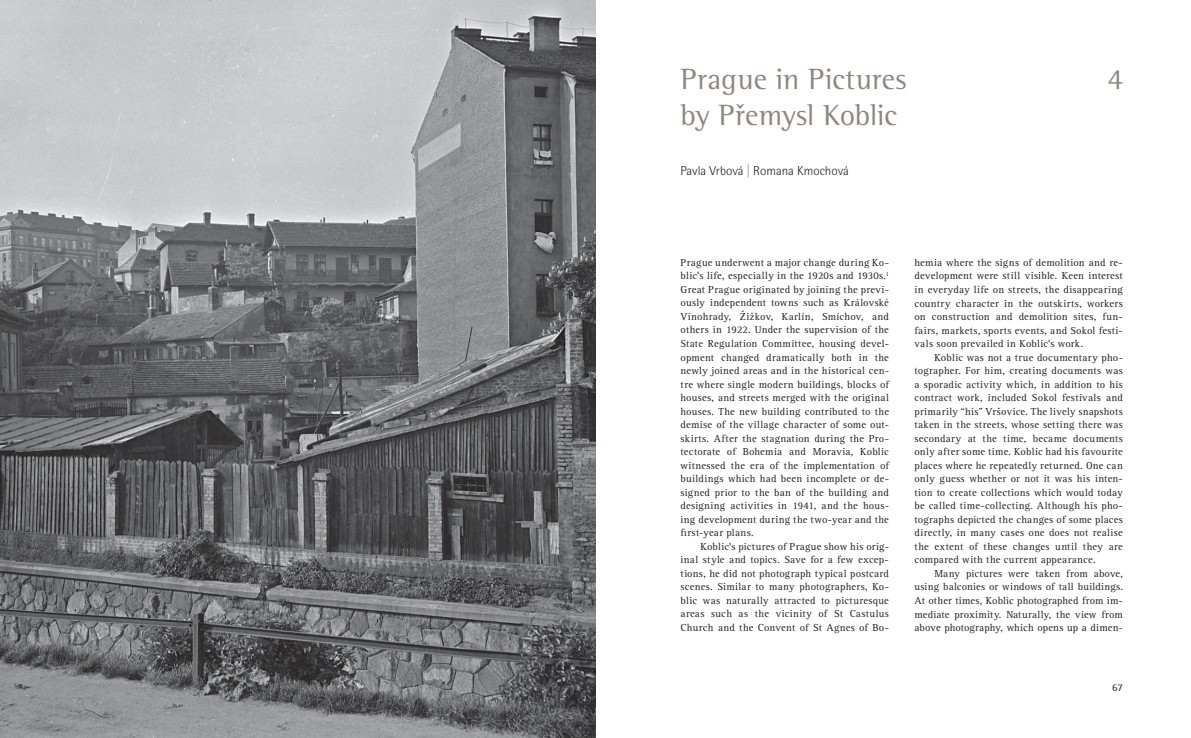
<style>
.page{position:relative;width:1191px;height:738px;background:#fff}
.page>*{position:absolute;margin:0;border:0;box-sizing:border-box;transform-origin:0 0}
.t1{font:30px/36px "Rotis Semi Serif Pro";letter-spacing:.005em;color:#8f877e}
.t2{font:300 13px "Rotis Semi Sans Pro";color:#231f20}
.t3{font:10.5px "Rotis Serif Pro";letter-spacing:.02em;color:#231f20}
.s1{color:#8f877e}
</style>
<div class="page">
<img style="left:0;top:0;width:595px;height:737px">
<p class="t1" style="left:680px;top:64px;width:227px">Prague in Pictures by Přemysl Koblic</p>
<p class="t1" style="left:1107px;top:64px;width:17px">4</p>
<p class="t2" style="left:680px;top:165px;width:170px">Pavla Vrbová <span class="s1">|</span> Romana Kmochová</p>
<p class="t3" style="left:680px;top:258px;width:210px">Prague underwent a major change during Ko-</p>
<p class="t3" style="left:680px;top:271px;width:210px">blic's life, especially in the 1920s and 1930s.<sup>1</sup></p>
<p class="t3" style="left:680px;top:285px;width:210px">Great Prague originated by joining the previ-</p>
<p class="t3" style="left:680px;top:298px;width:210px">ously independent towns such as Královské</p>
<p class="t3" style="left:680px;top:312px;width:210px">Vinohrady, Žižkov, Karlín, Smíchov, and</p>
<p class="t3" style="left:680px;top:325px;width:210px">others in 1922. Under the supervision of the</p>
<p class="t3" style="left:680px;top:339px;width:210px">State Regulation Committee, housing devel-</p>
<p class="t3" style="left:680px;top:352px;width:210px">opment changed dramatically both in the</p>
<p class="t3" style="left:680px;top:366px;width:210px">newly joined areas and in the historical cen-</p>
<p class="t3" style="left:680px;top:379px;width:210px">tre where single modern buildings, blocks of</p>
<p class="t3" style="left:680px;top:393px;width:210px">houses, and streets merged with the original</p>
<p class="t3" style="left:680px;top:406px;width:210px">houses. The new building contributed to the</p>
<p class="t3" style="left:680px;top:420px;width:210px">demise of the village character of some out-</p>
<p class="t3" style="left:680px;top:433px;width:210px">skirts. After the stagnation during the Pro-</p>
<p class="t3" style="left:680px;top:447px;width:210px">tectorate of Bohemia and Moravia, Koblic</p>
<p class="t3" style="left:680px;top:460px;width:210px">witnessed the era of the implementation of</p>
<p class="t3" style="left:680px;top:474px;width:210px">buildings which had been incomplete or de-</p>
<p class="t3" style="left:680px;top:487px;width:210px">signed prior to the ban of the building and</p>
<p class="t3" style="left:680px;top:501px;width:210px">designing activities in 1941, and the hous-</p>
<p class="t3" style="left:680px;top:514px;width:210px">ing development during the two-year and the</p>
<p class="t3" style="left:680px;top:528px;width:75px">first-year plans.</p>
<p class="t3" style="left:700px;top:541px;width:190px">Koblic's pictures of Prague show his orig-</p>
<p class="t3" style="left:680px;top:555px;width:210px">inal style and topics. Save for a few excep-</p>
<p class="t3" style="left:680px;top:568px;width:210px">tions, he did not photograph typical postcard</p>
<p class="t3" style="left:680px;top:582px;width:210px">scenes. Similar to many photographers, Ko-</p>
<p class="t3" style="left:680px;top:595px;width:210px">blic was naturally attracted to picturesque</p>
<p class="t3" style="left:680px;top:609px;width:210px">areas such as the vicinity of St Castulus</p>
<p class="t3" style="left:680px;top:622px;width:210px">Church and the Convent of St Agnes of Bo-</p>
<p class="t3" style="left:914px;top:258px;width:210px">hemia where the signs of demolition and re-</p>
<p class="t3" style="left:914px;top:271px;width:210px">development were still visible. Keen interest</p>
<p class="t3" style="left:914px;top:285px;width:210px">in everyday life on streets, the disappearing</p>
<p class="t3" style="left:914px;top:298px;width:210px">country character in the outskirts, workers</p>
<p class="t3" style="left:914px;top:312px;width:210px">on construction and demolition sites, fun-</p>
<p class="t3" style="left:914px;top:325px;width:210px">fairs, markets, sports events, and Sokol festi-</p>
<p class="t3" style="left:914px;top:339px;width:170px">vals soon prevailed in Koblic's work.</p>
<p class="t3" style="left:934px;top:353px;width:190px">Koblic was not a true documentary pho-</p>
<p class="t3" style="left:914px;top:366px;width:210px">tographer. For him, creating documents was</p>
<p class="t3" style="left:914px;top:380px;width:210px">a sporadic activity which, in addition to his</p>
<p class="t3" style="left:914px;top:393px;width:210px">contract work, included Sokol festivals and</p>
<p class="t3" style="left:914px;top:407px;width:210px">primarily “his” Vršovice. The lively snapshots</p>
<p class="t3" style="left:914px;top:420px;width:210px">taken in the streets, whose setting there was</p>
<p class="t3" style="left:914px;top:434px;width:210px">secondary at the time, became documents</p>
<p class="t3" style="left:914px;top:447px;width:210px">only after some time. Koblic had his favourite</p>
<p class="t3" style="left:914px;top:461px;width:210px">places where he repeatedly returned. One can</p>
<p class="t3" style="left:914px;top:474px;width:210px">only guess whether or not it was his inten-</p>
<p class="t3" style="left:914px;top:488px;width:210px">tion to create collections which would today</p>
<p class="t3" style="left:914px;top:501px;width:210px">be called time-collecting. Although his pho-</p>
<p class="t3" style="left:914px;top:515px;width:210px">tographs depicted the changes of some places</p>
<p class="t3" style="left:914px;top:528px;width:210px">directly, in many cases one does not realise</p>
<p class="t3" style="left:914px;top:542px;width:210px">the extent of these changes until they are</p>
<p class="t3" style="left:914px;top:555px;width:182px">compared with the current appearance.</p>
<p class="t3" style="left:934px;top:569px;width:190px">Many pictures were taken from above,</p>
<p class="t3" style="left:914px;top:582px;width:210px">using balconies or windows of tall buildings.</p>
<p class="t3" style="left:914px;top:596px;width:210px">At other times, Koblic photographed from im-</p>
<p class="t3" style="left:914px;top:609px;width:210px">mediate proximity. Naturally, the view from</p>
<p class="t3" style="left:914px;top:623px;width:210px">above photography, which opens up a dimen-</p>
<p class="t3" style="left:1112px;top:683px;width:12px">67</p>
</div>
